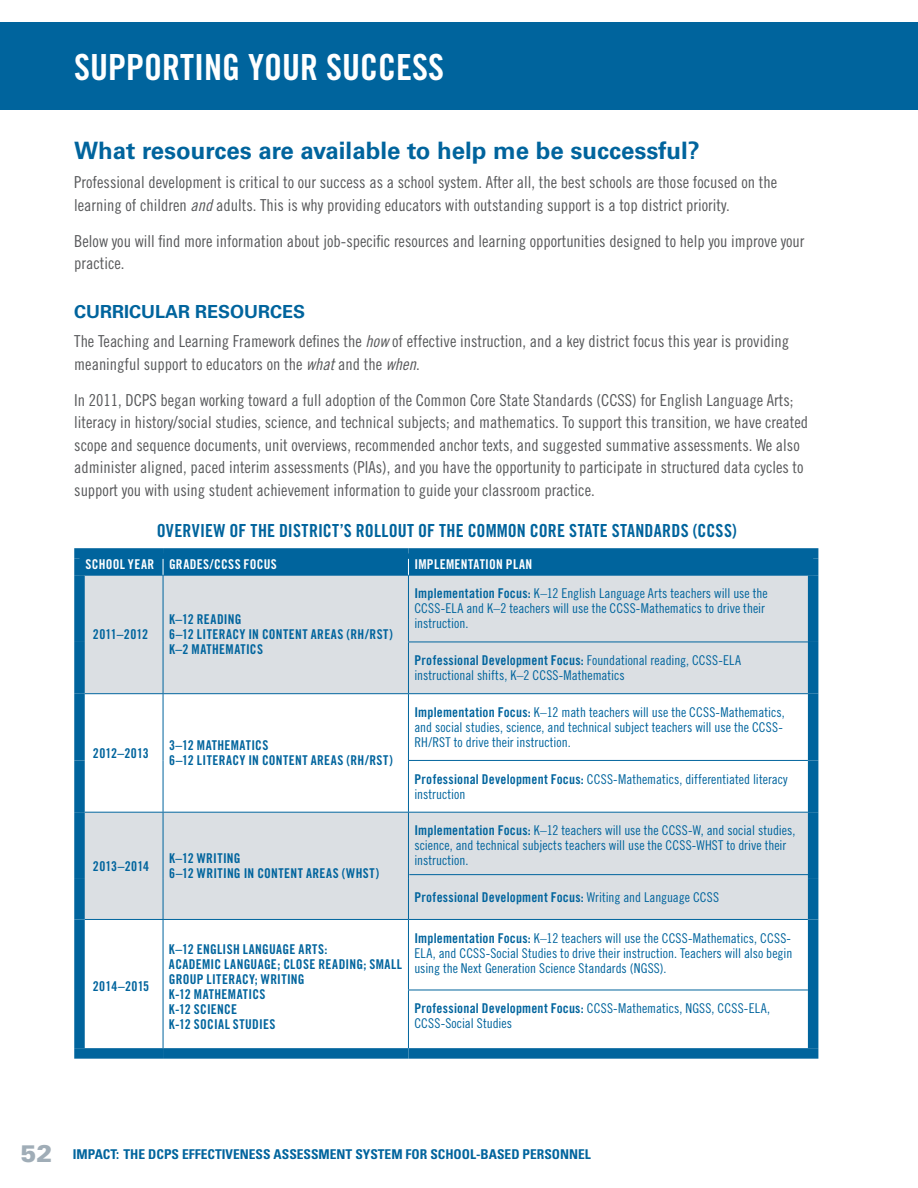
<style>
.page{position:relative;width:918px;height:1188px;background:#fff}
.page>*{position:absolute;margin:0;border:0;box-sizing:border-box;transform-origin:0 0}
.t1{font:36px "Trade Gothic LT Std Bd Cn 20";color:#fff}
.t2{font:700 24px "Univers LT Std";color:#00649d}
.t3{font:18px "Trade Gothic LT Std Bd Cn 20";letter-spacing:.01em;color:#00649d}
.t4{font:700 18px "Univers LT Std";color:#00649d}
.t5{font:16.5px/22.5px "Trade Gothic LT Std Cn 18";color:#58595b}
.t6{font:13.5px/15px "Trade Gothic LT Std Cn 18";color:#00649d}
.t7{font:13.5px/15px "Trade Gothic LT Std Bd Cn 20";letter-spacing:.025em;color:#00649d}
.t8{font:700 condensed 13.5px "Univers LT Std";color:#00649d}
.t9{font:13.5px "Trade Gothic LT Std Bd Cn 20";letter-spacing:.025em;color:#fff}
.s1{font-family:"Trade Gothic LT Std Cn 18 Obl"}
.s2{font-family:"Trade Gothic LT Std Bd Cn 20"}
.s3{font-family:"Trade Gothic LT Std Cn 18"}
.s4{font-weight:900;font-stretch:normal;font-size:24px;color:#a0adb7}
</style>
<div class="page">
<div style="left:0;top:23px;width:918px;height:87px;background:#00649d"></div>
<div style="left:85px;top:576px;width:723px;height:343px;background:#dbdfe3"></div>
<svg style="left:85px;top:694px;width:723px;height:118px"></svg>
<svg style="left:162px;top:920px;width:646px;height:128px"></svg>
<hr style="left:85px;top:575px;width:78px;height:1px;background:#00649d">
<hr style="left:163px;top:575px;width:245px;height:1px;background:#00649d">
<hr style="left:163px;top:576px;width:1px;height:66px;background:#00649d">
<hr style="left:163px;top:642px;width:1px;height:51px;background:#00649d">
<hr style="left:408px;top:575px;width:400px;height:1px;background:#00649d">
<hr style="left:408px;top:576px;width:1px;height:66px;background:#00649d">
<hr style="left:408px;top:642px;width:400px;height:1px;background:#00649d">
<hr style="left:408px;top:642px;width:1px;height:51px;background:#00649d">
<hr style="left:85px;top:693px;width:78px;height:1px;background:#00649d">
<hr style="left:163px;top:693px;width:245px;height:1px;background:#00649d">
<hr style="left:163px;top:694px;width:1px;height:66px;background:#00649d">
<hr style="left:163px;top:760px;width:1px;height:52px;background:#00649d">
<hr style="left:408px;top:693px;width:400px;height:1px;background:#00649d">
<hr style="left:408px;top:694px;width:1px;height:66px;background:#00649d">
<hr style="left:408px;top:760px;width:400px;height:1px;background:#00649d">
<hr style="left:408px;top:761px;width:1px;height:51px;background:#00649d">
<hr style="left:85px;top:812px;width:78px;height:1px;background:#00649d">
<hr style="left:163px;top:812px;width:245px;height:1px;background:#00649d">
<hr style="left:163px;top:813px;width:1px;height:66px;background:#00649d">
<hr style="left:163px;top:879px;width:1px;height:40px;background:#00649d">
<hr style="left:163px;top:920px;width:1px;height:70px;background:#00649d">
<hr style="left:163px;top:990px;width:1px;height:58px;background:#00649d">
<hr style="left:408px;top:812px;width:400px;height:1px;background:#00649d">
<hr style="left:408px;top:813px;width:1px;height:66px;background:#00649d">
<hr style="left:408px;top:879px;width:1px;height:40px;background:#00649d">
<hr style="left:408px;top:920px;width:1px;height:70px;background:#00649d">
<hr style="left:408px;top:990px;width:1px;height:58px;background:#00649d">
<div style="left:85px;top:559px;width:723px;height:16px;background:#00649d"></div>
<div style="left:74px;top:548px;width:89px;height:11px;background:#00649d"></div>
<div style="left:74px;top:559px;width:11px;height:16px;background:#00649d"></div>
<div style="left:163px;top:548px;width:245px;height:11px;background:#00649d"></div>
<div style="left:408px;top:548px;width:410px;height:11px;background:#00649d"></div>
<div style="left:808px;top:559px;width:10px;height:16px;background:#00649d"></div>
<div style="left:74px;top:575px;width:11px;height:67px;background:#00649d"></div>
<div style="left:74px;top:642px;width:11px;height:52px;background:#00649d"></div>
<div style="left:808px;top:575px;width:10px;height:67px;background:#00649d"></div>
<div style="left:808px;top:642px;width:10px;height:52px;background:#00649d"></div>
<div style="left:74px;top:694px;width:11px;height:66px;background:#00649d"></div>
<div style="left:74px;top:760px;width:11px;height:52px;background:#00649d"></div>
<div style="left:808px;top:694px;width:10px;height:66px;background:#00649d"></div>
<div style="left:808px;top:760px;width:10px;height:52px;background:#00649d"></div>
<div style="left:74px;top:812px;width:11px;height:67px;background:#00649d"></div>
<div style="left:74px;top:879px;width:11px;height:40px;background:#00649d"></div>
<div style="left:74px;top:919px;width:11px;height:71px;background:#00649d"></div>
<div style="left:74px;top:990px;width:11px;height:58px;background:#00649d"></div>
<div style="left:74px;top:1048px;width:89px;height:11px;background:#00649d"></div>
<div style="left:163px;top:1048px;width:245px;height:11px;background:#00649d"></div>
<div style="left:808px;top:812px;width:10px;height:67px;background:#00649d"></div>
<div style="left:808px;top:879px;width:10px;height:40px;background:#00649d"></div>
<div style="left:808px;top:919px;width:10px;height:71px;background:#00649d"></div>
<div style="left:808px;top:990px;width:10px;height:58px;background:#00649d"></div>
<div style="left:408px;top:1048px;width:410px;height:11px;background:#00649d"></div>
<hr style="left:85px;top:919px;width:78px;height:1px;background:#00649d">
<hr style="left:163px;top:919px;width:245px;height:1px;background:#00649d">
<hr style="left:408px;top:919px;width:400px;height:1px;background:#00649d">
<hr style="left:408px;top:990px;width:400px;height:1px;background:#00649d">
<hr style="left:409px;top:874px;width:401px;height:1px;background:#00649d">
<h1 class="t1" style="left:74px;top:46px;width:371px">SUPPORTING YOUR SUCCESS</h1>
<h2 class="t2" style="left:74px;top:137px;width:627px">What resources are available to help me be successful?</h2>
<p class="t5" style="left:74px;top:171px;width:704px">Professional development is critical to our success as a school system. After all, the best schools are those focused on the learning of children <span class="s1">and</span> adults. This is why providing educators with outstanding support is a top district priority.</p>
<p class="t5" style="left:74px;top:230px;width:732px">Below you will find more information about job-specific resources and learning opportunities designed to help you improve your practice.</p>
<p class="t4" style="left:74px;top:301px;width:232px">CURRICULAR RESOURCES</p>
<p class="t5" style="left:74px;top:330px;width:716px">The Teaching and Learning Framework defines the <span class="s1">how</span> of effective instruction, and a key district focus this year is providing meaningful support to educators on the <span class="s1">what</span> and the <span class="s1">when</span>.</p>
<p class="t5" style="left:74px;top:388px;width:736px">In 2011, DCPS began working toward a full adoption of the Common Core State Standards (CCSS) for English Language Arts; literacy in history/social studies, science, and technical subjects; and mathematics. To support this transition, we have created scope and sequence documents, unit overviews, recommended anchor texts, and suggested summative assessments. We also administer aligned, paced interim assessments (PIAs), and you have the opportunity to participate in structured data cycles to support you with using student achievement information to guide your classroom practice.</p>
<p class="t3" style="left:157px;top:519px;width:582px">OVERVIEW OF THE DISTRICT’S ROLLOUT OF THE COMMON CORE STATE STANDARDS (CCSS)</p>
<p class="t9" style="left:86px;top:556px;width:193px">SCHOOL YEAR GRADES/CCSS FOCUS</p>
<p class="t9" style="left:414px;top:556px;width:119px">IMPLEMENTATION PLAN</p>
<p class="t7" style="left:93px;top:627px;width:57px">2011–2012</p>
<p class="t7" style="left:169px;top:612px;width:225px">K–12 READING<br>6–12 LITERACY IN CONTENT AREAS (RH/RST)<br>K–2 MATHEMATICS</p>
<p class="t7" style="left:93px;top:745px;width:57px">2012–2013</p>
<p class="t7" style="left:169px;top:738px;width:225px">3–12 MATHEMATICS<br>6–12 LITERACY IN CONTENT AREAS (RH/RST)</p>
<p class="t7" style="left:93px;top:858px;width:58px">2013–2014</p>
<p class="t7" style="left:169px;top:851px;width:212px">K–12 WRITING<br>6–12 WRITING IN CONTENT AREAS (WHST)</p>
<p class="t6" style="left:414px;top:586px;width:355px"><span class="s2">Implementation Focus:</span> K–12 English Language Arts teachers will use the<br>CCSS-ELA and K–2 teachers will use the CCSS-Mathematics to drive their instruction.</p>
<p class="t7" style="left:414px;top:653px;width:328px">Professional Development Focus: <span class="s3">Foundational reading, CCSS-ELA</span></p>
<p class="t6" style="left:414px;top:668px;width:212px">instructional shifts, K–2 CCSS-Mathematics</p>
<p class="t6" style="left:414px;top:704px;width:372px"><span class="s2">Implementation Focus:</span> K–12 math teachers will use the CCSS-Mathematics, and social studies, science, and technical subject teachers will use the CCSS-<br>RH/RST to drive their instruction.</p>
<p class="t6" style="left:414px;top:771px;width:375px"><span class="s2">Professional Development Focus:</span> CCSS-Mathematics, differentiated literacy instruction</p>
<p class="t6" style="left:414px;top:823px;width:383px"><span class="s2">Implementation Focus:</span> K–12 teachers will use the CCSS-W, and social studies, science, and technical subjects teachers will use the CCSS-WHST to drive their instruction.</p>
<p class="t7" style="left:414px;top:890px;width:306px">Professional Development Focus: <span class="s3">Writing and Language CCSS</span></p>
<p class="t7" style="left:93px;top:979px;width:58px">2014–2015</p>
<p class="t7" style="left:169px;top:941px;width:235px">K–12 ENGLISH LANGUAGE ARTS:<br>ACADEMIC LANGUAGE; CLOSE READING; SMALL<br>GROUP LITERACY; WRITING<br>K-12 MATHEMATICS<br>K-12 SCIENCE<br>K-12 SOCIAL STUDIES</p>
<p class="t6" style="left:414px;top:930px;width:379px;text-align:justify"><span class="s2">Implementation Focus:</span> K–12 teachers will use the CCSS-Mathematics, CCSS-ELA, and CCSS-Social Studies to drive their instruction. Teachers will also begin using the Next Generation Science Standards (NGSS).</p>
<p class="t6" style="left:414px;top:1001px;width:357px"><span class="s2">Professional Development Focus:</span> CCSS-Mathematics, NGSS, CCSS-ELA,<br>CCSS-Social Studies</p>
<p class="t8" style="left:20px;top:1145px;width:572px"><span class="s4">52</span> IMPACT: THE DCPS EFFECTIVENESS ASSESSMENT SYSTEM FOR SCHOOL-BASED PERSONNEL</p>
</div>
